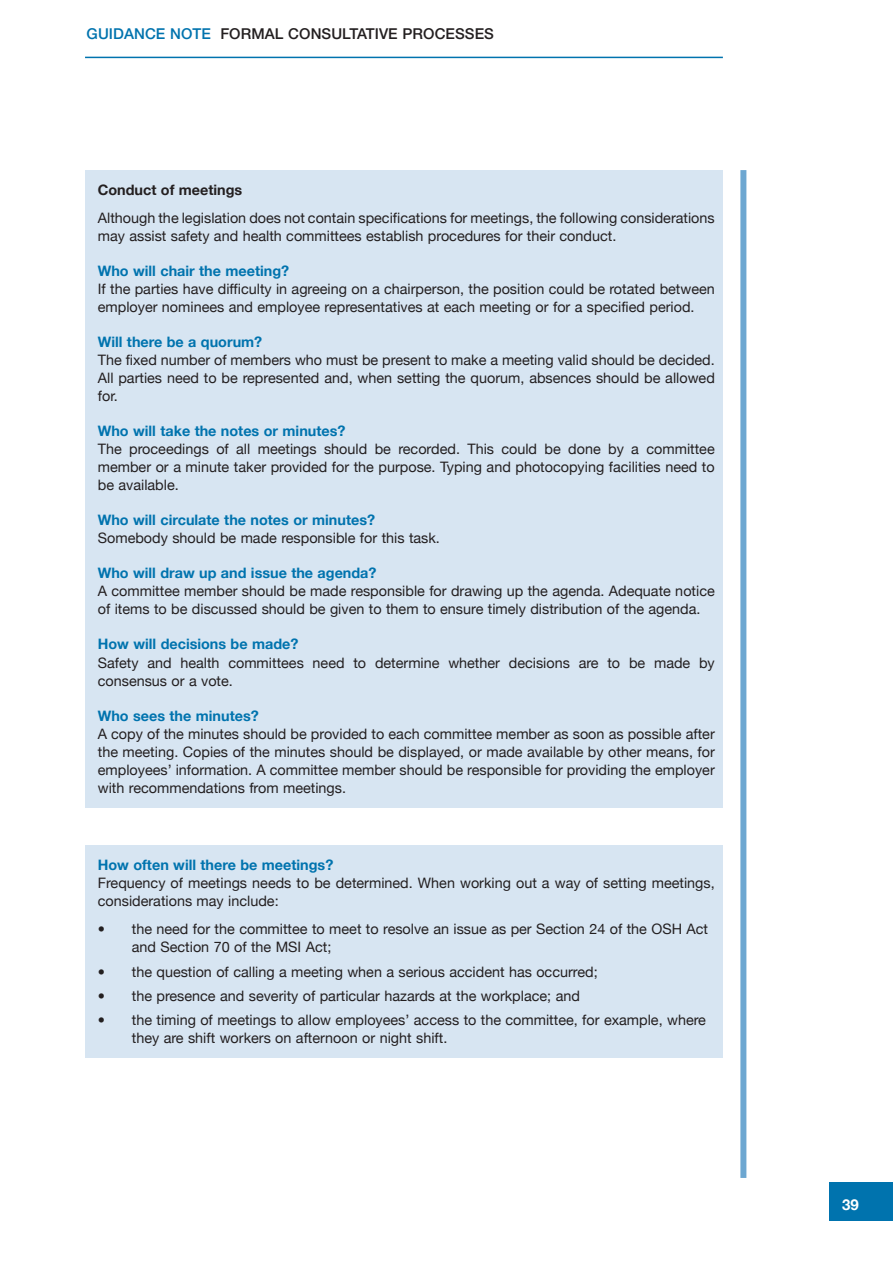
<style>
.page{position:relative;width:893px;height:1263px;background:#fff}
.page>*{position:absolute;margin:0;border:0;box-sizing:border-box;transform-origin:0 0}
.t1{font:500 15px "Helvetica Neue";letter-spacing:.005em;color:#231f20}
.t2{font:700 15px "Helvetica Neue";color:#fff}
.t3{font:14.4px/18px "Helvetica Neue";color:#231f20}
.t4{font:700 14.4px "Helvetica Neue";color:#0073ae}
.t5{font:700 14.4px "Helvetica Neue";color:#231f20}
.s1{color:#0073ae}
</style>
<div class="page">
<div style="left:829px;top:1182px;width:64px;height:38px;background:#0073ae"></div>
<hr style="left:85px;top:57px;width:638px;height:1px;background:#0073ae">
<div style="left:740px;top:170px;width:6px;height:1008px;background:#6da7d1"></div>
<div style="left:85px;top:170px;width:638px;height:638px;background:#d7e5f2"></div>
<div style="left:85px;top:845px;width:638px;height:212px;background:#d7e5f2"></div>
<p class="t1" style="left:87px;top:24px;width:409px"><span class="s1">GUIDANCE NOTE</span> FORMAL CONSULTATIVE PROCESSES</p>
<p class="t5" style="left:98px;top:181px;width:146px">Conduct of meetings</p>
<p class="t3" style="left:98px;top:209px;width:618px">Although the legislation does not contain specifications for meetings, the following considerations may assist safety and health committees establish procedures for their conduct.</p>
<p class="t4" style="left:98px;top:262px;width:193px">Who will chair the meeting?</p>
<p class="t3" style="left:98px;top:280px;width:619px">If the parties have difficulty in agreeing on a chairperson, the position could be rotated between employer nominees and employee representatives at each meeting or for a specified period.</p>
<p class="t4" style="left:98px;top:333px;width:166px">Will there be a quorum?</p>
<p class="t3" style="left:98px;top:351px;width:619px;text-align:justify">The fixed number of members who must be present to make a meeting valid should be decided.<br>All parties need to be represented and, when setting the quorum, absences should be allowed for.</p>
<p class="t4" style="left:98px;top:422px;width:249px">Who will take the notes or minutes?</p>
<p class="t3" style="left:98px;top:440px;width:618px;text-align:justify">The proceedings of all meetings should be recorded. This could be done by a committee member or a minute taker provided for the purpose. Typing and photocopying facilities need to be available.</p>
<p class="t4" style="left:98px;top:511px;width:279px">Who will circulate the notes or minutes?</p>
<p class="t3" style="left:98px;top:529px;width:344px">Somebody should be made responsible for this task.</p>
<p class="t4" style="left:98px;top:564px;width:280px">Who will draw up and issue the agenda?</p>
<p class="t3" style="left:98px;top:582px;width:618px">A committee member should be made responsible for drawing up the agenda. Adequate notice of items to be discussed should be given to them to ensure timely distribution of the agenda.</p>
<p class="t4" style="left:98px;top:635px;width:202px">How will decisions be made?</p>
<p class="t3" style="left:98px;top:653px;width:618px">Safety and health committees need to determine whether decisions are to be made by consensus or a vote.</p>
<p class="t4" style="left:98px;top:706px;width:162px">Who sees the minutes?</p>
<p class="t3" style="left:98px;top:724px;width:618px;text-align:justify">A copy of the minutes should be provided to each committee member as soon as possible after the meeting. Copies of the minutes should be displayed, or made available by other means, for employees’ information. A committee member should be responsible for providing the employer with recommendations from meetings.</p>
<p class="t4" style="left:98px;top:855px;width:237px">How often will there be meetings?</p>
<p class="t3" style="left:98px;top:873px;width:618px">Frequency of meetings needs to be determined. When working out a way of setting meetings, considerations may include:</p>
<p class="t3" style="left:132px;top:920px;width:578px;text-indent:-34px">• the need for the committee to meet to resolve an issue as per Section 24 of the OSH Act and Section 70 of the MSI Act;</p>
<p class="t3" style="left:98px;top:962px;width:501px">• the question of calling a meeting when a serious accident has occurred;</p>
<p class="t3" style="left:98px;top:986px;width:484px">• the presence and severity of particular hazards at the workplace; and</p>
<p class="t3" style="left:132px;top:1011px;width:576px;text-indent:-34px">• the timing of meetings to allow employees’ access to the committee, for example, where they are shift workers on afternoon or night shift.</p>
<p class="t2" style="left:842px;top:1195px;width:18px">39</p>
</div>
